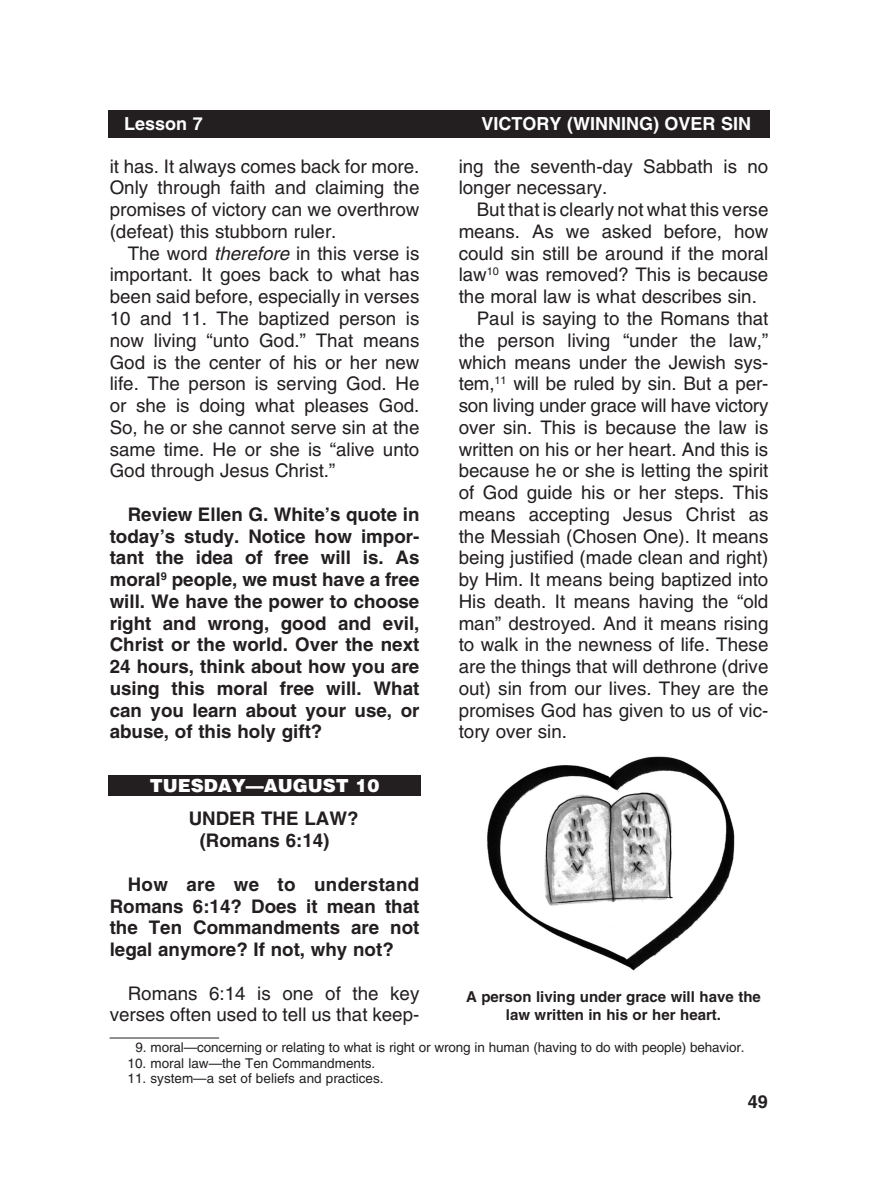
<style>
.page{position:relative;width:878px;height:1202px;background:#fff}
.page>*{position:absolute;margin:0;border:0;box-sizing:border-box;transform-origin:0 0}
._1-Body{font:18.75px/21.8px "Helvetica";color:#231f20}
._2-Body_bold{font:700 18.75px/21.8px "Helvetica";color:#231f20;text-align:justify}
._5-subheads{font:700 18.75px/21.8px "Helvetica";color:#231f20}
.t1{font:700 18px "Helvetica";color:#fff}
.t2{font:900 18px "Helvetica";color:#fff}
.t3{font:700 18px "Helvetica";color:#231f20}
._8-captions{font:700 15px/18px "Helvetica";color:#231f20;text-align:center}
._6-Footnotes_rule{font:13.5px "Helvetica";letter-spacing:-.01em;color:#231f20}
._7-footnotes{font:13.5px "Helvetica";color:#231f20}
.s1{font-style:italic}
</style>
<div class="page">
<div style="left:108px;top:110px;width:662px;height:27px;background:#231f20"></div>
<div style="left:108px;top:111px;width:662px;height:27px;background:#231f20"></div>
<div style="left:108px;top:776px;width:313px;height:20px;background:#231f20"></div>
<img style="left:487px;top:756px;width:248px;height:215px">
<hr style="left:110px;top:1037px;width:109px;height:1px;background:#231f20">
<p class="t1" style="left:124px;top:113px;width:80px">Lesson 7</p>
<p class="t1" style="left:481px;top:113px;width:25px">Victory</p>
<p class="t1" style="left:567px;top:113px;width:35px">(Winning</p>
<p class="t1" style="left:653px;top:113px;width:39px">) Over</p>
<p class="t1" style="left:721px;top:113px;width:21px">Sin</p>
<p class="t1" style="left:645px;top:113px;width:107px">Lesson Title</p>
<p class="t1" style="left:110px;top:113px;width:80px">Lesson 1</p>
<p class="_1-Body" style="left:110px;top:155px;width:311px">it has. It always comes back for more.<br>Only through faith and claiming the promises of victory can we overthrow (defeat) this stubborn ruler.</p>
<p class="_1-Body" style="left:110px;top:242px;width:311px;text-indent:18px">The word <span class="s1">therefore</span> in this verse is important. It goes back to what has been said before, especially in verses 10 and 11. The baptized person is now living “unto God.” That means God is the center of his or her new life. The person is serving God. He or she is doing what pleases God.<br>So, he or she cannot serve sin at the same time. He or she is “alive unto God through Jesus Christ.”</p>
<p class="_2-Body_bold" style="left:110px;top:503px;width:311px;text-indent:18px">Review Ellen G. White’s quote in today’s study. Notice how impor&shy;tant the idea of free will is. As moral<sup>9</sup> people, we must have a free will. We have the power to choose right and wrong, good and evil, Christ or the world. Over the next 24 hours, think about how you are using this moral free will. What can you learn about your use, or abuse, of this holy gift?</p>
<p class="t2" style="left:150px;top:773px;width:231px">TUESDAY—AUGUST 10</p>
<p class="_1-Body" style="left:458px;top:155px;width:311px">ing the seventh-day Sabbath is no longer necessary.</p>
<p class="_1-Body" style="left:458px;top:199px;width:311px;text-align:justify;text-indent:18px">But that is clearly not what this verse means. As we asked before, how could sin still be around if the moral law<sup>10</sup> was removed? This is because the moral law is what describes sin.</p>
<p class="_1-Body" style="left:458px;top:307px;width:311px;text-align:justify;text-indent:18px">Paul is saying to the Romans that the person living “under the law,” which means under the Jewish sys&shy;tem,<sup>11</sup> will be ruled by sin. But a per&shy;son living under grace will have victory over sin. This is because the law is written on his or her heart. And this is because he or she is letting the spirit of God guide his or her steps. This means accepting Jesus Christ as the Messiah (Chosen One). It means being justified (made clean and right) by Him. It means being baptized into His death. It means having the “old man” destroyed. And it means rising to walk in the newness of life. These are the things that will dethrone (drive out) sin from our lives. They are the promises God has given to us of vic&shy;tory over sin.</p>
<p class="_5-subheads" style="left:200px;top:807px;width:160px;text-indent:-11px">UNDER THE LAW? (Romans 6:14)</p>
<p class="_2-Body_bold" style="left:110px;top:873px;width:311px;text-indent:18px">How are we to understand Romans 6:14? Does it mean that the Ten Commandments are not legal anymore? If not, why not?</p>
<p class="_1-Body" style="left:110px;top:982px;width:311px;text-align:right">Romans 6:14 is one of the key verses often used to tell us that keep-</p>
<p class="_8-captions" style="left:466px;top:987px;width:296px">A person living under grace will have the law written in his or her heart.</p>
<p class="_6-Footnotes_rule" style="left:136px;top:1039px;width:608px">9. moral—concerning or relating to what is right or wrong in human (having to do with people) behavior.</p>
<p class="_7-footnotes" style="left:128px;top:1055px;width:247px">10. moral law—the Ten Commandments.</p>
<p class="_7-footnotes" style="left:128px;top:1070px;width:255px">11. system—a set of beliefs and practices.</p>
<p class="t3" style="left:747px;top:1090px;width:22px">49</p>
</div>
